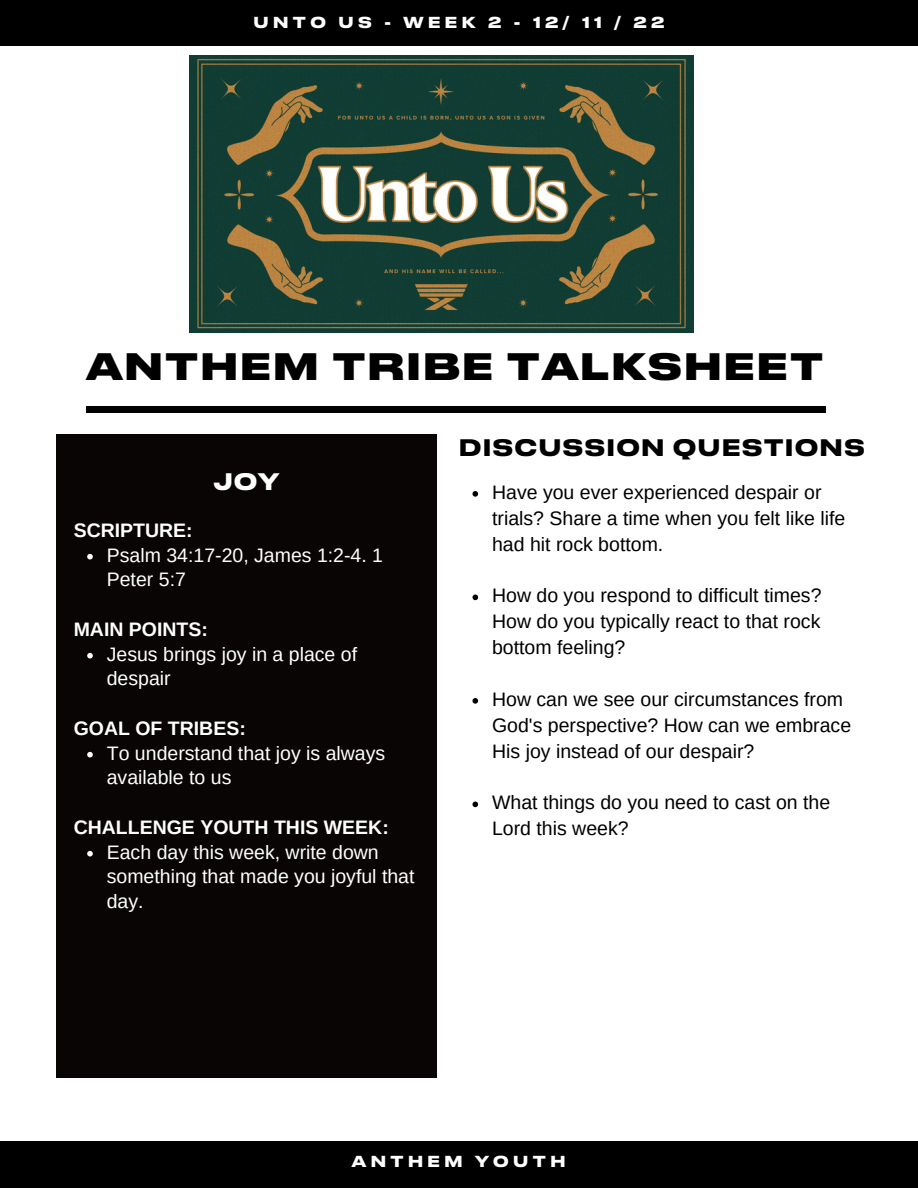
<style>
.page{position:relative;width:918px;height:1188px;background:#fff}
.page>*{position:absolute;margin:0;border:0;box-sizing:border-box;transform-origin:0 0}
.t1{font:800 36px "Druk Text Wide Cyr";letter-spacing:.02em;color:#000}
.t2{font:700 22.5px "Druk Text Wide Cyr";letter-spacing:.02em;color:#000}
.t3{font:700 22.5px "Druk Text Wide Cyr";color:#fff}
.t4{font:19.5px/25.8px "Arimo";color:#000}
.t5{font:19.5px/24.8px "Arimo";color:#fff}
.t6{font:700 19.5px "Arimo";color:#fff}
.t7{font:700 15px "Druk Text Wide Cyr";letter-spacing:.25em;color:#fff}
</style>
<div class="page">
<div style="left:0;top:0;width:918px;height:46px;background:#000"></div>
<div style="left:87px;top:406px;width:739px;height:7px;background:#000"></div>
<div style="left:56px;top:434px;width:380px;height:644px;background:#090505"></div>
<div style="left:0;top:1141px;width:918px;height:47px;background:#000"></div>
<img style="left:189px;top:56px;width:504px;height:277px">
<svg style="left:87px;top:554px;width:6px;height:5px"></svg>
<svg style="left:87px;top:653px;width:6px;height:5px"></svg>
<svg style="left:87px;top:752px;width:6px;height:5px"></svg>
<svg style="left:87px;top:851px;width:6px;height:5px"></svg>
<svg style="left:472px;top:491px;width:6px;height:6px"></svg>
<svg style="left:472px;top:595px;width:6px;height:5px"></svg>
<svg style="left:472px;top:698px;width:6px;height:6px"></svg>
<svg style="left:472px;top:802px;width:6px;height:5px"></svg>
<p class="t7" style="left:253px;top:12px;width:413px">UNTO US - WEEK 2 - 12/ 11 / 22</p>
<h1 class="t1" style="left:86px;top:341px;width:740px">ANTHEM TRIBE TALKSHEET</h1>
<p class="t6" style="left:74px;top:519px;width:121px">SCRIPTURE:</p>
<p class="t3" style="left:213px;top:466px;width:68px">JOY</p>
<p class="t5" style="left:107px;top:543px;width:278px">Psalm 34:17-20, James 1:2-4. 1<br>Peter 5:7</p>
<p class="t6" style="left:74px;top:618px;width:136px">MAIN POINTS:</p>
<p class="t5" style="left:107px;top:642px;width:252px">Jesus brings joy in a place of despair</p>
<p class="t6" style="left:74px;top:717px;width:174px">GOAL OF TRIBES:</p>
<p class="t5" style="left:107px;top:741px;width:280px">To understand that joy is always available to us</p>
<p class="t6" style="left:74px;top:816px;width:317px">CHALLENGE YOUTH THIS WEEK:</p>
<p class="t5" style="left:107px;top:840px;width:309px">Each day this week, write down something that made you joyful that day.</p>
<p class="t2" style="left:459px;top:432px;width:408px">DISCUSSION QUESTIONS</p>
<p class="t4" style="left:492px;top:479px;width:355px">Have you ever experienced despair or trials? Share a time when you felt like life had hit rock bottom.</p>
<p class="t4" style="left:492px;top:583px;width:331px;text-align:justify">How do you respond to difficult times?<br>How do you typically react to that rock bottom feeling?</p>
<p class="t4" style="left:492px;top:686px;width:361px">How can we see our circumstances from<br>God's perspective? How can we embrace<br>His joy instead of our despair?</p>
<p class="t4" style="left:492px;top:790px;width:340px">What things do you need to cast on the<br>Lord this week?</p>
<p class="t7" style="left:352px;top:1151px;width:216px">ANTHEM YOUTH</p>
</div>
